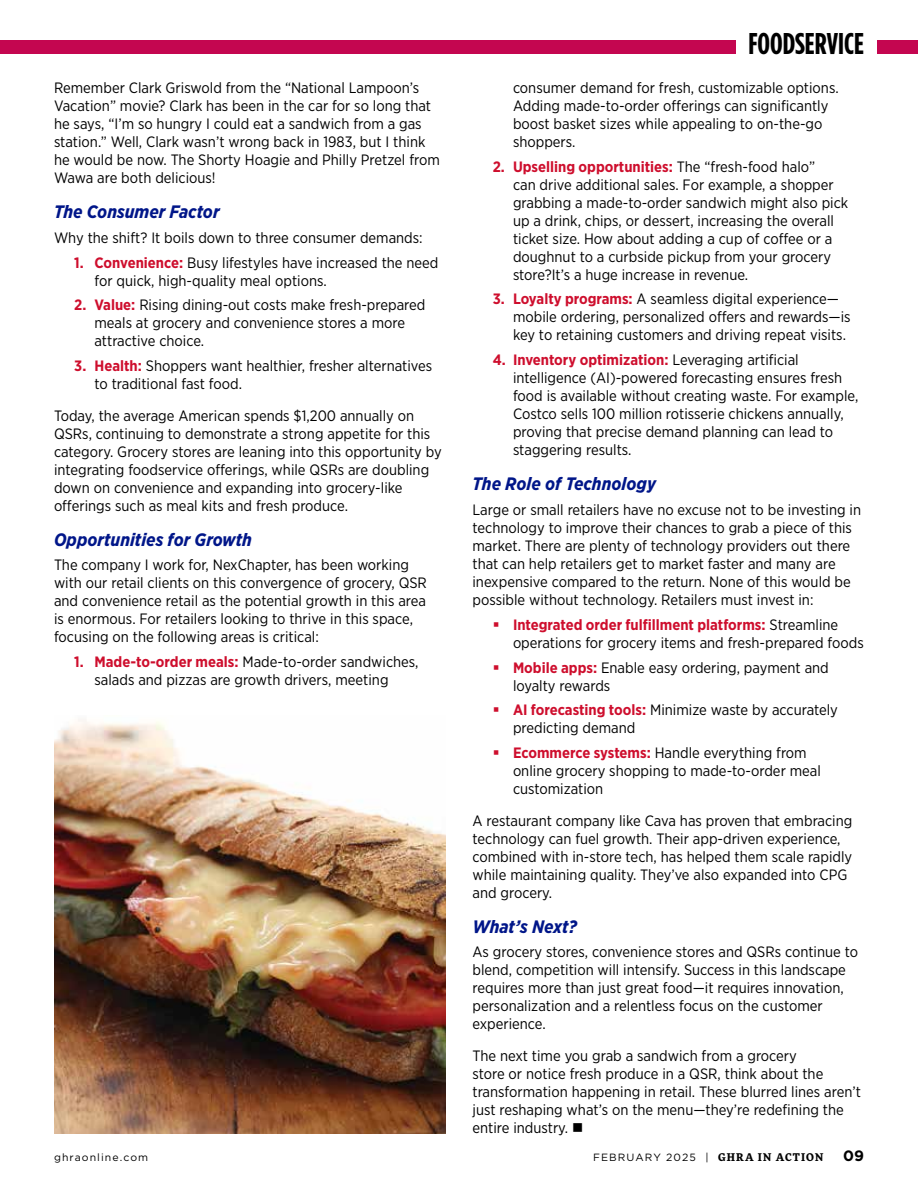
<style>
.page{position:relative;width:918px;height:1188px;background:#fff}
.page>*{position:absolute;margin:0;border:0;box-sizing:border-box;transform-origin:0 0}
.t1{font:700 30px "Gotham Condensed";color:#000}
.t2{font:italic 700 18px "Gotham Narrow";color:#001689}
.t3{font:15px/18px "Gotham Narrow";color:#000}
.t4{font:700 15px "Gotham";color:#000}
.t5{font:10.5px "Gotham";letter-spacing:.1em;color:#000}
.s1{font-weight:700;color:#ce0e2d}
.s2{font-family:"More Pro";font-weight:700}
</style>
<div class="page">
<img style="left:54px;top:719px;width:392px;height:415px">
<div style="left:0;top:40px;width:735px;height:14px;background:#c40650"></div>
<div style="left:878px;top:40px;width:40px;height:14px;background:#c40650"></div>
<p class="t3" style="left:54px;top:78px;width:387px">Remember Clark Griswold from the “National Lampoon’s Vacation” movie? Clark has been in the car for so long that he says, “I’m so hungry I could eat a sandwich from a gas station.” Well, Clark wasn’t wrong back in 1983, but I think he would be now. The Shorty Hoagie and Philly Pretzel from Wawa are both delicious!</p>
<p class="t2" style="left:54px;top:200px;width:167px">The Consumer Factor</p>
<p class="t3" style="left:54px;top:228px;width:370px">Why the shift? It boils down to three consumer demands:</p>
<p class="t3" style="left:94px;top:253px;width:346px;text-indent:-20px"><span class="s1">1. Convenience:</span> Busy lifestyles have increased the need for quick, high-quality meal options.</p>
<p class="t3" style="left:94px;top:296px;width:332px;text-indent:-20px"><span class="s1">2. Value:</span> Rising dining-out costs make fresh-prepared meals at grocery and convenience stores a more attractive choice.</p>
<p class="t3" style="left:94px;top:357px;width:339px;text-indent:-20px"><span class="s1">3. Health:</span> Shoppers want healthier, fresher alternatives to traditional fast food.</p>
<p class="t3" style="left:54px;top:406px;width:389px">Today, the average American spends $1,200 annually on QSRs, continuing to demonstrate a strong appetite for this category. Grocery stores are leaning into this opportunity by integrating foodservice offerings, while QSRs are doubling down on convenience and expanding into grocery-like offerings such as meal kits and fresh produce.</p>
<p class="t2" style="left:54px;top:528px;width:199px">Opportunities for Growth</p>
<p class="t3" style="left:54px;top:556px;width:374px">The company I work for, NexChapter, has been working with our retail clients on this convergence of grocery, QSR and convenience retail as the potential growth in this area is enormous. For retailers looking to thrive in this space, focusing on the following areas is critical:</p>
<p class="t3" style="left:94px;top:653px;width:326px;text-indent:-20px"><span class="s1">1. Made-to-order meals:</span> Made-to-order sandwiches, salads and pizzas are growth drivers, meeting</p>
<h1 class="t1" style="left:749px;top:27px;width:117px">FOODSERVICE</h1>
<p class="t3" style="left:513px;top:78px;width:327px">consumer demand for fresh, customizable options.<br>Adding made-to-order offerings can significantly boost basket sizes while appealing to on-the-go shoppers.</p>
<p class="t3" style="left:513px;top:157px;width:337px;text-indent:-20px"><span class="s1">2. Upselling opportunities:</span> The “fresh-food halo”<br>can drive additional sales. For example, a shopper grabbing a made-to-order sandwich might also pick up a drink, chips, or dessert, increasing the overall ticket size. How about adding a cup of coffee or a doughnut to a curbside pickup from your grocery store?It’s a huge increase in revenue.</p>
<p class="t3" style="left:513px;top:290px;width:339px;text-indent:-20px"><span class="s1">3. Loyalty programs:</span> A seamless digital experience— mobile ordering, personalized offers and rewards—is key to retaining customers and driving repeat visits.</p>
<p class="t3" style="left:513px;top:351px;width:347px;text-indent:-20px"><span class="s1">4. Inventory optimization:</span> Leveraging artificial intelligence (AI)-powered forecasting ensures fresh food is available without creating waste. For example, Costco sells 100 million rotisserie chickens annually, proving that precise demand planning can lead to staggering results.</p>
<p class="t2" style="left:472px;top:472px;width:185px">The Role of Technology</p>
<p class="t3" style="left:472px;top:501px;width:390px">Large or small retailers have no excuse not to be investing in technology to improve their chances to grab a piece of this market. There are plenty of technology providers out there that can help retailers get to market faster and many are inexpensive compared to the return. None of this would be possible without technology. Retailers must invest in:</p>
<p class="t3" style="left:513px;top:615px;width:352px"><span class="s1">Integrated order fulfillment platforms:</span> Streamline operations for grocery items and fresh-prepared foods</p>
<p class="t3" style="left:513px;top:658px;width:317px"><span class="s1">Mobile apps:</span> Enable easy ordering, payment and loyalty rewards</p>
<p class="t3" style="left:513px;top:701px;width:327px"><span class="s1">AI forecasting tools:</span> Minimize waste by accurately predicting demand</p>
<p class="t3" style="left:513px;top:744px;width:309px"><span class="s1">Ecommerce systems:</span> Handle everything from online grocery shopping to made-to-order meal customization</p>
<p class="t3" style="left:472px;top:811px;width:381px">A restaurant company like Cava has proven that embracing technology can fuel growth. Their app-driven experience, combined with in-store tech, has helped them scale rapidly while maintaining quality. They’ve also expanded into CPG and grocery.</p>
<p class="t2" style="left:472px;top:915px;width:106px">What’s Next?</p>
<p class="t3" style="left:472px;top:943px;width:387px">As grocery stores, convenience stores and QSRs continue to blend, competition will intensify. Success in this landscape requires more than just great food—it requires innovation, personalization and a relentless focus on the customer experience.</p>
<p class="t3" style="left:472px;top:1046px;width:390px">The next time you grab a sandwich from a grocery<br>store or notice fresh produce in a QSR, think about the transformation happening in retail. These blurred lines aren’t just reshaping what’s on the menu—they’re redefining the entire industry. ■</p>
<p class="t5" style="left:54px;top:1151px;width:96px">ghraonline.com</p>
<p class="t5" style="left:593px;top:1151px;width:232px">FEBRUARY 2025 | <span class="s2">GHRA IN ACTION</span></p>
<p class="t4" style="left:843px;top:1147px;width:22px">09</p>
</div>
